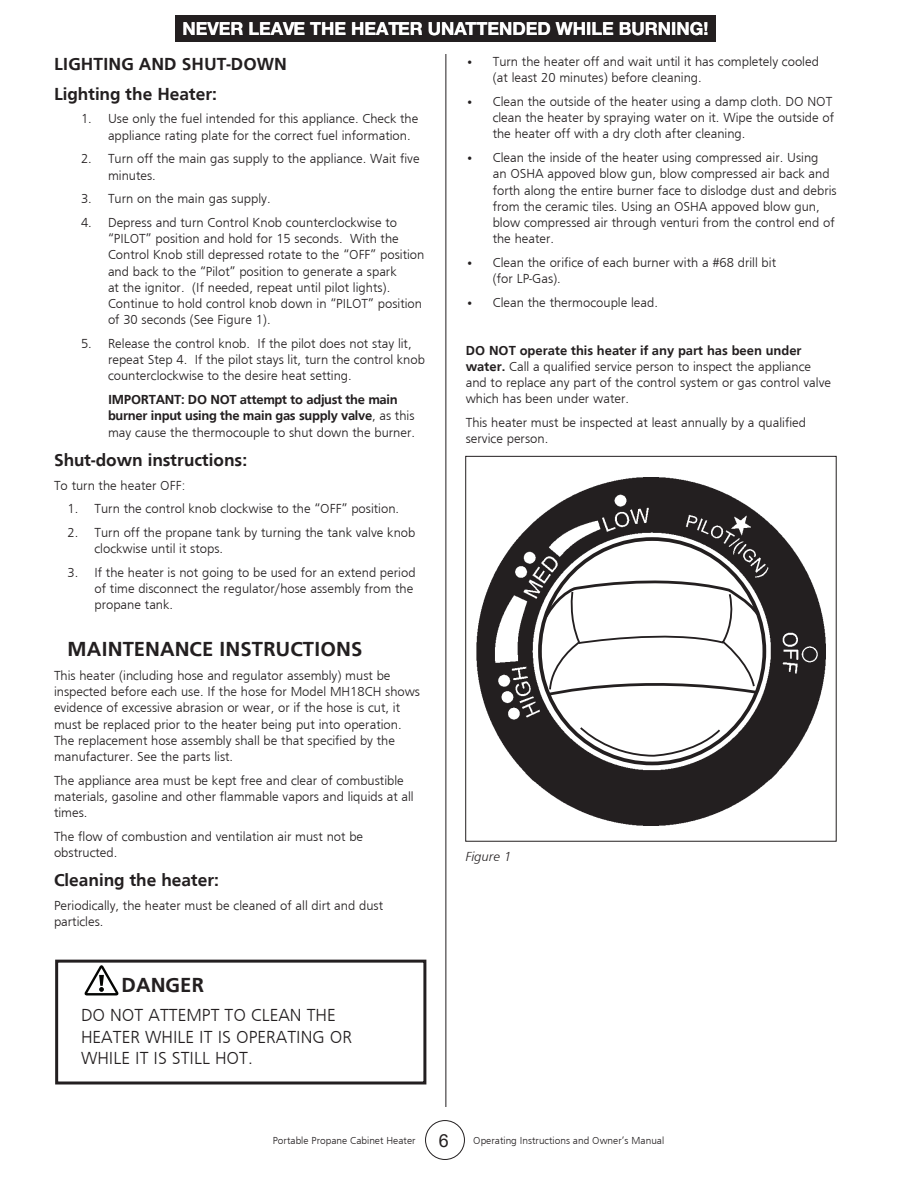
<style>
.page{position:relative;width:918px;height:1188px;background:#fff}
.page>*{position:absolute;margin:0;border:0;box-sizing:border-box;transform-origin:0 0}
.PlainBody{font:700 21px "Frugal Sans";color:#231f20}
.Section_Heads{font:700 21px "Frugal Sans";color:#231f20}
.Subhead1{font:700 18px "Frugal Sans";color:#231f20}
.PlainBody-2{font:300 18px/21.6px "Frugal Sans";color:#231f20}
.t1{font:700 18px "Helvetica Neue LT Std";color:#fff}
.t2{font:18px "Arial";color:#231f20}
.PlainBody-3{font:300 13.5px/16.2px "Frugal Sans";color:#231f20}
.PlainBody-4{font:700 13.5px/16.2px "Frugal Sans";letter-spacing:-.02em;color:#231f20}
.PlainBody-5{font:italic 300 13.5px "Frugal Sans";color:#231f20}
.t3{font:300 10.5px "Frugal Sans";color:#231f20}
.s1{color:#231f20}
.s2{font-weight:300}
.s3{font-weight:700}
</style>
<div class="page">
<div style="left:425px;top:1120px;width:40px;height:40px;border:1px solid #231f20;border-radius:50%"></div>
<div style="left:175px;top:15px;width:541px;height:27px;background:#231f20"></div>
<hr style="left:446px;top:54px;width:1px;height:1053px;background:#231f20">
<svg style="left:85px;top:965px;width:33px;height:30px"></svg>
<div style="left:55px;top:960px;width:371px;height:124px;border:3px solid #231f20"></div>
<div style="left:465px;top:456px;width:372px;height:386px;border:1px solid #231f20"></div>
<img style="left:477px;top:477px;width:348px;height:349px">
<svg style="left:543px;top:573px;width:218px;height:124px"></svg>
<svg style="left:579px;top:726px;width:143px;height:32px"></svg>
<h2 class="t1" style="left:182px;top:17px;width:528px">NEVER LE<span class="s1">AV</span>E THE HE<span class="s1">ATER UNA</span>TTENDED WHILE BURNING!</h2>
<p class="Subhead1" style="left:54px;top:54px;width:234px">LIGHTING AND SHUT-DOWN</p>
<p class="Subhead1" style="left:54px;top:83px;width:165px">Lighting the Heater:</p>
<p class="PlainBody-3" style="left:108px;top:111px;width:312px;text-indent:-27px">1. Use only the fuel intended for this appliance. Check the appliance rating plate for the correct fuel information.</p>
<p class="PlainBody-3" style="left:108px;top:151px;width:313px;text-indent:-27px">2. Turn off the main gas supply to the appliance. Wait five minutes.</p>
<p class="PlainBody-3" style="left:81px;top:191px;width:191px">3. Turn on the main gas supply.</p>
<p class="PlainBody-3" style="left:108px;top:214px;width:318px;text-indent:-27px">4. Depress and turn Control Knob counterclockwise to “PILOT” position and hold for 15 seconds. With the Control Knob still depressed rotate to the “OFF” position and back to the “Pilot” position to generate a spark<br>at the ignitor. (If needed, repeat until pilot lights).<br>Continue to hold control knob down in “PILOT” position of 30 seconds (See Figure 1).</p>
<p class="PlainBody-3" style="left:108px;top:335px;width:318px;text-indent:-27px">5. Release the control knob. If the pilot does not stay lit, repeat Step 4. If the pilot stays lit, turn the control knob counterclockwise to the desire heat setting.</p>
<p class="PlainBody-4" style="left:108px;top:391px;width:309px">IMPORTANT: DO NOT attempt to adjust the main burner input using the main gas supply valve<span class="s2">, as this may cause the thermocouple to shut down the burner.</span></p>
<p class="Subhead1" style="left:54px;top:449px;width:195px">Shut-down instructions:</p>
<p class="PlainBody-3" style="left:54px;top:477px;width:133px">To turn the heater OFF:</p>
<p class="PlainBody-3" style="left:68px;top:501px;width:333px">1. Turn the control knob clockwise to the “OFF” position.</p>
<p class="PlainBody-3" style="left:94px;top:524px;width:322px;text-indent:-27px">2. Turn off the propane tank by turning the tank valve knob clockwise until it stops.</p>
<p class="PlainBody-3" style="left:94px;top:564px;width:323px;text-indent:-27px">3. If the heater is not going to be used for an extend period of time disconnect the regulator/hose assembly from the propane tank.</p>
<p class="PlainBody" style="left:68px;top:637px;width:296px">MAINTENANCE INSTRUCTIONS</p>
<p class="PlainBody-3" style="left:54px;top:667px;width:368px">This heater (including hose and regulator assembly) must be inspected before each use. If the hose for Model MH18CH shows evidence of excessive abrasion or wear, or if the hose is cut, it must be replaced prior to the heater being put into operation.<br>The replacement hose assembly shall be that specified by the manufacturer. See the parts list.</p>
<p class="PlainBody-3" style="left:54px;top:772px;width:361px">The appliance area must be kept free and clear of combustible materials, gasoline and other flammable vapors and liquids at all times.</p>
<p class="PlainBody-3" style="left:54px;top:828px;width:311px">The flow of combustion and ventilation air must not be obstructed.</p>
<p class="Subhead1" style="left:54px;top:870px;width:167px">Cleaning the heater:</p>
<p class="PlainBody-3" style="left:54px;top:897px;width:331px">Periodically, the heater must be cleaned of all dirt and dust particles.</p>
<p class="PlainBody-3" style="left:493px;top:53px;width:328px;text-indent:-27px">• Turn the heater off and wait until it has completely cooled (at least 20 minutes) before cleaning.</p>
<p class="PlainBody-3" style="left:493px;top:93px;width:343px;text-indent:-27px">• Clean the outside of the heater using a damp cloth. DO NOT clean the heater by spraying water on it. Wipe the outside of the heater off with a dry cloth after cleaning.</p>
<p class="PlainBody-3" style="left:493px;top:150px;width:346px;text-indent:-27px">• Clean the inside of the heater using compressed air. Using<br>an OSHA appoved blow gun, blow compressed air back and forth along the entire burner face to dislodge dust and debris from the ceramic tiles. Using an OSHA appoved blow gun, blow compressed air through venturi from the control end of the heater.</p>
<p class="PlainBody-3" style="left:493px;top:254px;width:285px;text-indent:-27px">• Clean the orifice of each burner with a #68 drill bit (for LP-Gas).</p>
<p class="PlainBody-3" style="left:466px;top:294px;width:194px">• Clean the thermocouple lead.</p>
<p class="PlainBody-3" style="left:466px;top:342px;width:367px"><span class="s3">DO NOT operate this heater if any part has been under water.</span> Call a qualified service person to inspect the appliance and to replace any part of the control system or gas control valve which has been under water.</p>
<p class="PlainBody-3" style="left:466px;top:414px;width:342px">This heater must be inspected at least annually by a qualified service person.</p>
<p class="PlainBody-5" style="left:465px;top:848px;width:47px">Figure 1</p>
<p class="Section_Heads" style="left:122px;top:973px;width:84px">DANGER</p>
<p class="PlainBody-2" style="left:81px;top:1004px;width:273px">DO NOT ATTEMPT TO CLEAN THE<br>HEATER WHILE IT IS OPERATING OR<br>WHILE IT IS STILL HOT.</p>
<p class="t3" style="left:273px;top:1135px;width:144px">Portable Propane Cabinet Heater</p>
<h2 class="t2" style="left:439px;top:1128px;width:12px">6</h2>
<p class="t3" style="left:473px;top:1135px;width:192px">Operating Instructions and Owner’s Manual</p>
</div>
